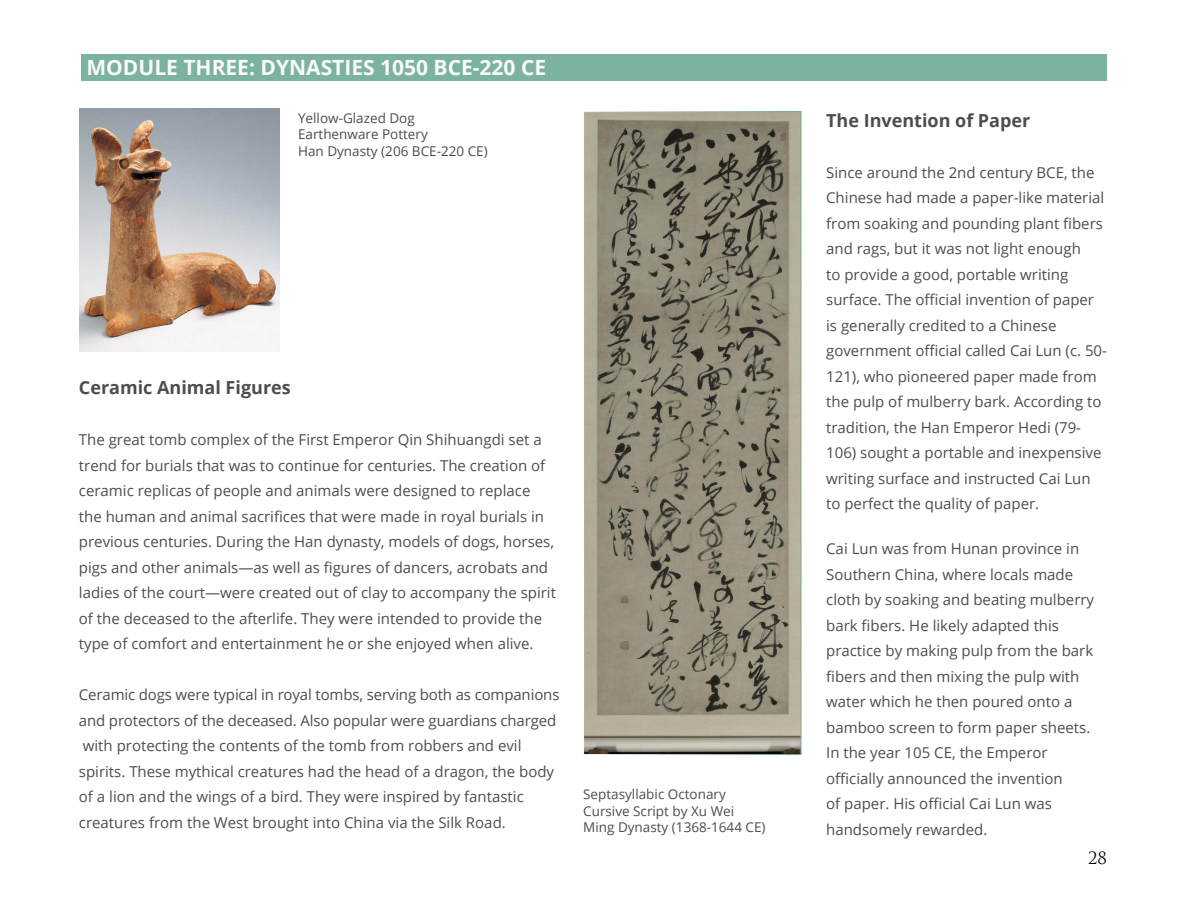
<style>
.page{position:relative;width:1188px;height:918px;background:#fff}
.page>*{position:absolute;margin:0;border:0;box-sizing:border-box;transform-origin:0 0}
.t1{font:700 21px "Open Sans";color:#fafafa}
.t2{font:700 18px "Open Sans";color:#4d4d4e}
.t3{font:16.5px "Trajan Pro";color:#000}
.t4{font:15px/25.5px "Open Sans";color:#4d4d4e}
.t5{font:13.5px/16.5px "Open Sans";color:#4d4d4e}
</style>
<div class="page">
<img style="left:80px;top:108px;width:199px;height:243px">
<div style="left:81px;top:54px;width:1026px;height:27px;background:#7cb39d"></div>
<img style="left:585px;top:113px;width:214px;height:640px">
<div style="left:583px;top:111px;width:218px;height:644px;border:1px solid #fff"></div>
<h1 class="t1" style="left:86px;top:52px;width:461px">MODULE THREE: DYNASTIES 1050 BCE-220 CE</h1>
<p class="t5" style="left:298px;top:109px;width:191px">Yellow-Glazed Dog<br>Earthenware Pottery<br>Han Dynasty (206 BCE-220 CE)</p>
<p class="t2" style="left:79px;top:375px;width:213px">Ceramic Animal Figures</p>
<p class="t4" style="left:79px;top:426px;width:479px">The great tomb complex of the First Emperor Qin Shihuangdi set a trend for burials that was to continue for centuries. The creation of ceramic replicas of people and animals were designed to replace the human and animal sacrifices that were made in royal burials in previous centuries. During the Han dynasty, models of dogs, horses, pigs and other animals—as well as figures of dancers, acrobats and ladies of the court—were created out of clay to accompany the spirit of the deceased to the afterlife. They were intended to provide the type of comfort and entertainment he or she enjoyed when alive.</p>
<p class="t4" style="left:79px;top:681px;width:482px">Ceramic dogs were typical in royal tombs, serving both as companions and protectors of the deceased. Also popular were guardians charged with protecting the contents of the tomb from robbers and evil spirits. These mythical creatures had the head of a dragon, the body of a lion and the wings of a bird. They were inspired by fantastic creatures from the West brought into China via the Silk Road.</p>
<p class="t5" style="left:583px;top:786px;width:184px">Septasyllabic Octonary<br>Cursive Script by Xu Wei<br>Ming Dynasty (1368-1644 CE)</p>
<p class="t2" style="left:826px;top:108px;width:206px">The Invention of Paper</p>
<p class="t4" style="left:826px;top:159px;width:282px">Since around the 2nd century BCE, the Chinese had made a paper-like material from soaking and pounding plant fibers and rags, but it was not light enough<br>to provide a good, portable writing surface. The official invention of paper is generally credited to a Chinese government official called Cai Lun (c. 50- 121), who pioneered paper made from the pulp of mulberry bark. According to tradition, the Han Emperor Hedi (79- 106) sought a portable and inexpensive writing surface and instructed Cai Lun to perfect the quality of paper.</p>
<p class="t4" style="left:826px;top:536px;width:269px">Cai Lun was from Hunan province in Southern China, where locals made cloth by soaking and beating mulberry bark fibers. He likely adapted this practice by making pulp from the bark fibers and then mixing the pulp with water which he then poured onto a bamboo screen to form paper sheets.<br>In the year 105 CE, the Emperor officially announced the invention<br>of paper. His official Cai Lun was handsomely rewarded.</p>
<p class="t3" style="left:1088px;top:847px;width:20px">28</p>
</div>
